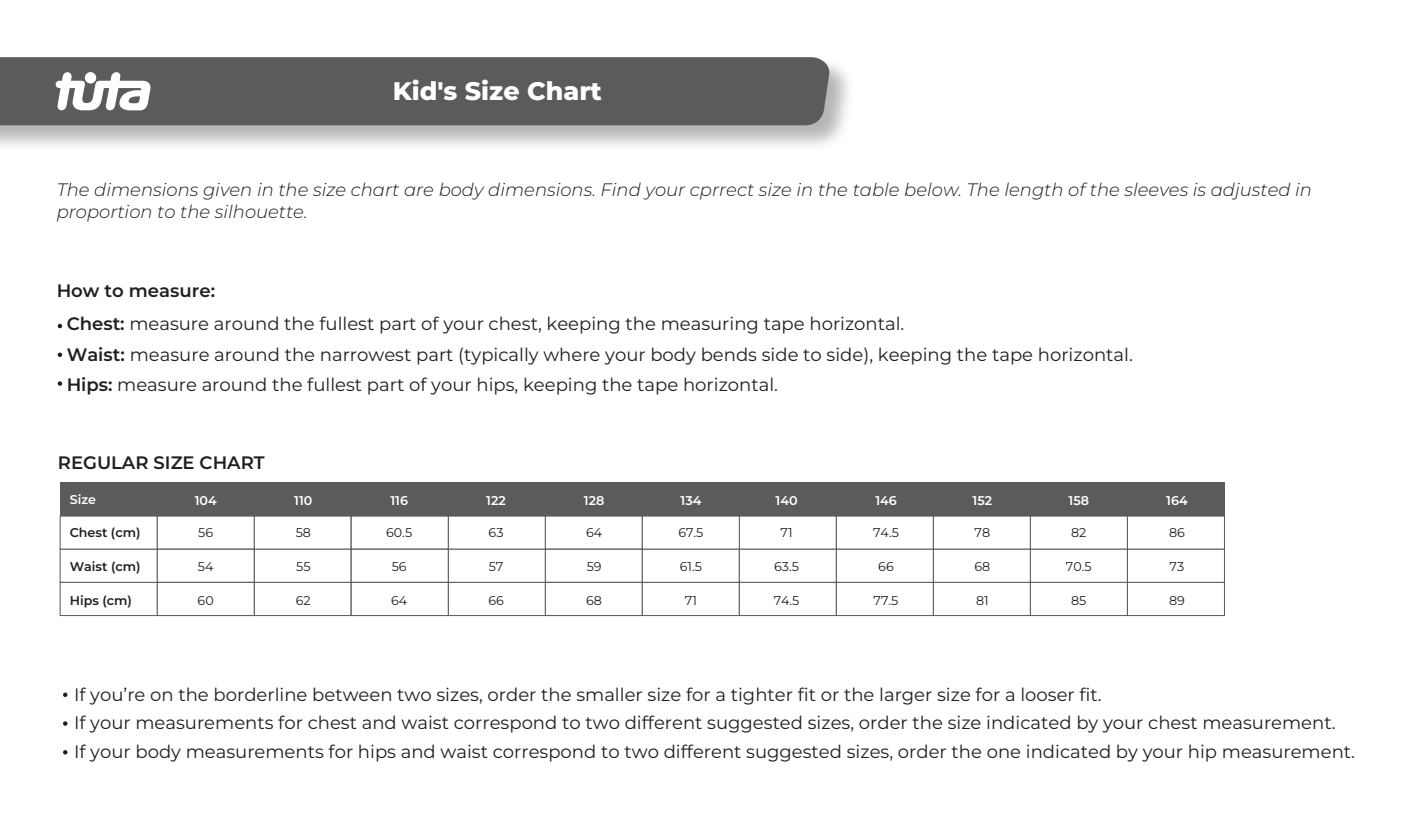
<style>
.page{position:relative;width:1411px;height:830px;background:#fff}
.page>*{position:absolute;margin:0;border:0;box-sizing:border-box;transform-origin:0 0}
.t1{font:800 25.43px "Montserrat";color:#fff}
.t2{font:18px/28.3px "Montserrat";color:#211e1e}
.t3{font:italic 300 18px/21.6px "Montserrat";color:#201d1e}
.t4{font:600 18px "Montserrat";color:#211e1e}
.t5{font:12.6px "Montserrat";color:#201d1e}
.t6{font:600 12.6px "Montserrat";color:#fff}
.t7{font:600 12.6px "Montserrat";color:#211e1e}
.s1{font-weight:600}
</style>
<div class="page">
<div style="left:0;top:57px;width:829px;height:68px;background:#5a5b5b"></div>
<svg style="left:56px;top:72px;width:95px;height:38px"></svg>
<div style="left:254px;top:516px;width:97px;height:34px;background:#fff;border:1px solid #5a5b5b"></div>
<div style="left:254px;top:549px;width:97px;height:34px;background:#fff;border:1px solid #5a5b5b"></div>
<div style="left:254px;top:582px;width:97px;height:34px;background:#fff;border:1px solid #5a5b5b"></div>
<div style="left:545px;top:549px;width:97px;height:34px;background:#fff;border:1px solid #5a5b5b"></div>
<div style="left:545px;top:582px;width:97px;height:34px;background:#fff;border:1px solid #5a5b5b"></div>
<div style="left:448px;top:549px;width:97px;height:34px;background:#fff;border:1px solid #5a5b5b"></div>
<div style="left:448px;top:582px;width:97px;height:34px;background:#fff;border:1px solid #5a5b5b"></div>
<div style="left:351px;top:549px;width:97px;height:34px;background:#fff;border:1px solid #5a5b5b"></div>
<div style="left:351px;top:582px;width:97px;height:34px;background:#fff;border:1px solid #5a5b5b"></div>
<div style="left:157px;top:549px;width:97px;height:34px;background:#fff;border:1px solid #5a5b5b"></div>
<div style="left:157px;top:582px;width:97px;height:34px;background:#fff;border:1px solid #5a5b5b"></div>
<div style="left:60px;top:549px;width:97px;height:34px;background:#fff;border:1px solid #5a5b5b"></div>
<div style="left:60px;top:582px;width:97px;height:34px;background:#fff;border:1px solid #5a5b5b"></div>
<div style="left:642px;top:549px;width:97px;height:34px;background:#fff;border:1px solid #5a5b5b"></div>
<div style="left:642px;top:582px;width:97px;height:34px;background:#fff;border:1px solid #5a5b5b"></div>
<div style="left:60px;top:482px;width:1164px;height:34px;background:#5a5b5b"></div>
<div style="left:739px;top:549px;width:97px;height:34px;background:#fff;border:1px solid #5a5b5b"></div>
<div style="left:739px;top:582px;width:97px;height:34px;background:#fff;border:1px solid #5a5b5b"></div>
<div style="left:836px;top:549px;width:97px;height:34px;background:#fff;border:1px solid #5a5b5b"></div>
<div style="left:836px;top:582px;width:97px;height:34px;background:#fff;border:1px solid #5a5b5b"></div>
<div style="left:933px;top:549px;width:98px;height:34px;background:#fff;border:1px solid #5a5b5b"></div>
<div style="left:933px;top:582px;width:98px;height:34px;background:#fff;border:1px solid #5a5b5b"></div>
<div style="left:1030px;top:549px;width:98px;height:34px;background:#fff;border:1px solid #5a5b5b"></div>
<div style="left:1030px;top:582px;width:98px;height:34px;background:#fff;border:1px solid #5a5b5b"></div>
<div style="left:1127px;top:516px;width:98px;height:34px;background:#fff;border:1px solid #5a5b5b"></div>
<div style="left:1127px;top:549px;width:98px;height:34px;background:#fff;border:1px solid #5a5b5b"></div>
<div style="left:1127px;top:582px;width:98px;height:34px;background:#fff;border:1px solid #5a5b5b"></div>
<svg style="left:57px;top:324px;width:5px;height:5px"></svg>
<svg style="left:57px;top:352px;width:5px;height:5px"></svg>
<svg style="left:57px;top:381px;width:5px;height:5px"></svg>
<svg style="left:63px;top:692px;width:5px;height:5px"></svg>
<svg style="left:63px;top:721px;width:5px;height:5px"></svg>
<svg style="left:63px;top:750px;width:5px;height:5px"></svg>
<h1 class="t1" style="left:393px;top:74px;width:211px">Kid's Size Chart</h1>
<p class="t3" style="left:57px;top:178px;width:1257px">The dimensions given in the size chart are body dimensions. Find your cprrect size in the table below. The length of the sleeves is adjusted in proportion to the silhouette.</p>
<p class="t2" style="left:67px;top:273px;width:839px;line-height:33.5px;text-indent:-10px"><span class="s1">How to measure:<br>Chest:</span> measure around the fullest part of your chest, keeping the measuring tape horizontal.</p>
<p class="t2" style="left:67px;top:339px;width:1067px;line-height:30.2px"><span class="s1">Waist:</span> measure around the narrowest part (typically where your body bends side to side), keeping the tape horizontal.<br><span class="s1">Hips:</span> measure around the fullest part of your hips, keeping the tape horizontal.</p>
<p class="t4" style="left:58px;top:451px;width:208px">REGULAR SIZE CHART</p>
<p class="t6" style="left:70px;top:491px;width:28px">Size</p>
<p class="t6" style="left:195px;top:492px;width:23px">104</p>
<p class="t6" style="left:294px;top:492px;width:20px">110</p>
<p class="t6" style="left:390px;top:492px;width:19px">116</p>
<p class="t6" style="left:486px;top:492px;width:21px">122</p>
<p class="t6" style="left:584px;top:492px;width:22px">128</p>
<p class="t6" style="left:680px;top:492px;width:22px">134</p>
<p class="t6" style="left:775px;top:492px;width:23px">140</p>
<p class="t6" style="left:875px;top:492px;width:23px">146</p>
<p class="t6" style="left:972px;top:492px;width:21px">152</p>
<p class="t6" style="left:1068px;top:492px;width:22px">158</p>
<p class="t6" style="left:1166px;top:492px;width:23px">164</p>
<p class="t7" style="left:70px;top:524px;width:72px">Chest (cm)</p>
<p class="t7" style="left:70px;top:558px;width:72px">Waist (cm)</p>
<p class="t7" style="left:70px;top:592px;width:64px">Hips (cm)</p>
<p class="t5" style="left:198px;top:524px;width:16px">56</p>
<p class="t5" style="left:198px;top:558px;width:17px">54</p>
<p class="t5" style="left:198px;top:592px;width:18px">60</p>
<p class="t5" style="left:296px;top:524px;width:17px">58</p>
<p class="t5" style="left:296px;top:558px;width:16px">55</p>
<p class="t5" style="left:296px;top:592px;width:16px">62</p>
<p class="t5" style="left:386px;top:524px;width:28px">60.5</p>
<p class="t5" style="left:392px;top:558px;width:16px">56</p>
<p class="t5" style="left:391px;top:592px;width:18px">64</p>
<p class="t5" style="left:489px;top:524px;width:16px">63</p>
<p class="t5" style="left:489px;top:558px;width:16px">57</p>
<p class="t5" style="left:488px;top:592px;width:17px">66</p>
<p class="t5" style="left:586px;top:524px;width:18px">64</p>
<p class="t5" style="left:587px;top:558px;width:16px">59</p>
<p class="t5" style="left:586px;top:592px;width:17px">68</p>
<p class="t5" style="left:678px;top:524px;width:27px">67.5</p>
<p class="t5" style="left:680px;top:558px;width:24px">61.5</p>
<p class="t5" style="left:685px;top:592px;width:14px">71</p>
<p class="t5" style="left:780px;top:524px;width:14px">71</p>
<p class="t5" style="left:774px;top:558px;width:26px">63.5</p>
<p class="t5" style="left:774px;top:592px;width:27px">74.5</p>
<p class="t5" style="left:873px;top:524px;width:27px">74.5</p>
<p class="t5" style="left:878px;top:558px;width:17px">66</p>
<p class="t5" style="left:873px;top:592px;width:26px">77.5</p>
<p class="t5" style="left:974px;top:524px;width:17px">78</p>
<p class="t5" style="left:974px;top:558px;width:17px">68</p>
<p class="t5" style="left:976px;top:592px;width:14px">81</p>
<p class="t5" style="left:1071px;top:524px;width:17px">82</p>
<p class="t5" style="left:1066px;top:558px;width:27px">70.5</p>
<p class="t5" style="left:1071px;top:592px;width:17px">85</p>
<p class="t5" style="left:1169px;top:524px;width:17px">86</p>
<p class="t5" style="left:1169px;top:558px;width:16px">73</p>
<p class="t5" style="left:1169px;top:592px;width:17px">89</p>
<p class="t2" style="left:74px;top:680px;width:1282px">If you’re on the borderline between two sizes, order the smaller size for a tighter fit or the larger size for a looser fit.<br>If your measurements for chest and waist correspond to two different suggested sizes, order the size indicated by your chest measurement.<br>If your body measurements for hips and waist correspond to two different suggested sizes, order the one indicated by your hip measurement.</p>
</div>
